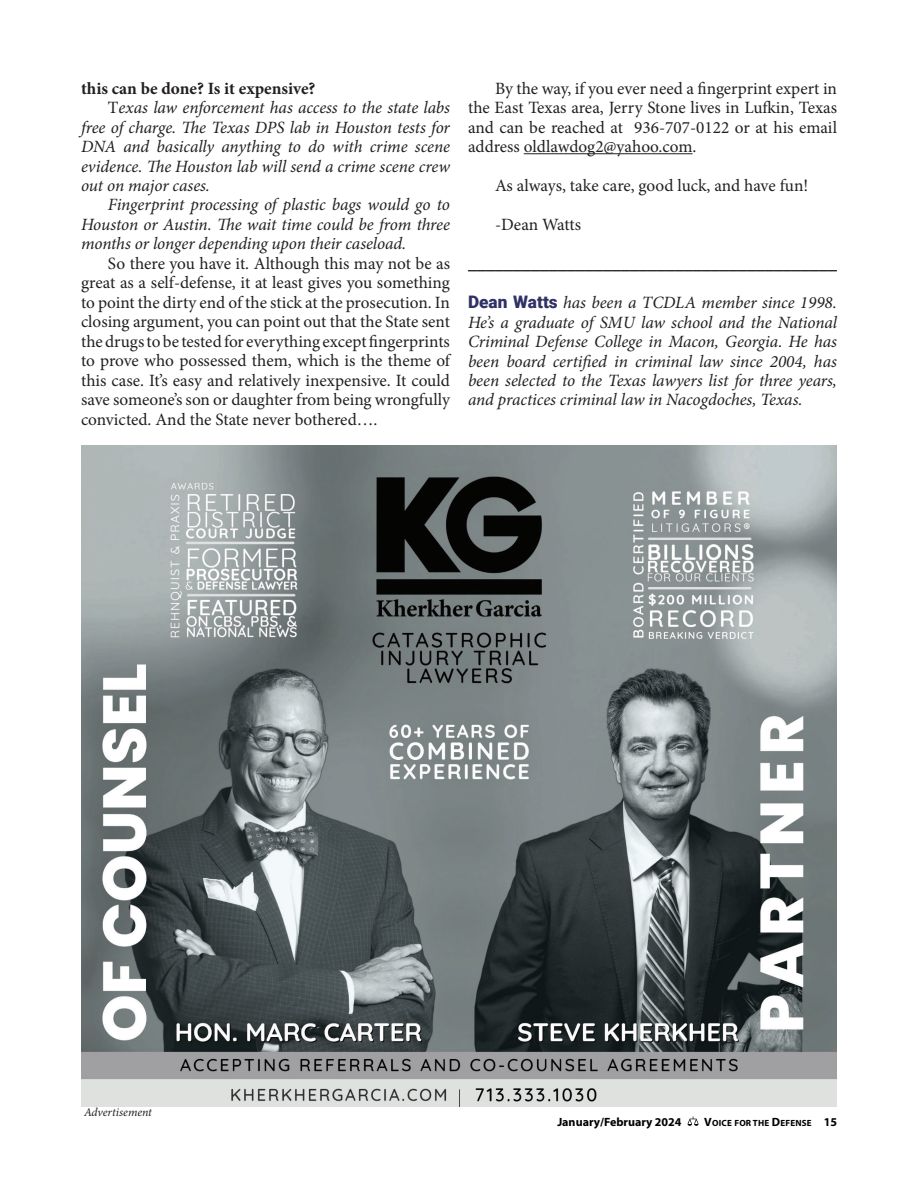
<style>
.page{position:relative;width:918px;height:1188px;background:#fff}
.page>*{position:absolute;margin:0;border:0;box-sizing:border-box;transform-origin:0 0}
.t1{font:17.25px/19.5px "Minion Pro";letter-spacing:-.005em;color:#231f20;text-align:justify}
.t2{font:italic 17.25px/19.5px "Minion Pro";letter-spacing:-.005em;color:#231f20;text-align:justify}
.t3{font:700 17.25px "Minion Pro";color:#231f20}
.t4{font:700 12px "Myriad Pro";color:#000001}
.t5{font:italic 12px "Minion Pro";color:#231f20}
.t6{font:700 9px "Myriad Pro";letter-spacing:.02em;color:#000001}
.s1{font-style:normal}
.s2{font-family:"Roboto";font-weight:900;font-style:normal;color:#303265}
.s3{font-size:12px}
</style>
<div class="page">
<svg style="left:688px;top:1116px;width:11px;height:10px"></svg>
<hr style="left:524px;top:153px;width:169px;height:1px;background:#231f20">
<hr style="left:468px;top:270px;width:369px;height:1px;background:#231f20">
<img style="left:81px;top:446px;width:756px;height:661px">
<p class="t3" style="left:81px;top:76px;width:236px">this can be done? Is it expensive?</p>
<p class="t2" style="left:108px;top:98px;width:344px"><span class="s1">T</span>exas law enforcement has access to the state labs</p>
<p class="t2" style="left:81px;top:117px;width:370px">free of charge. The Texas DPS lab in Houston tests for</p>
<p class="t2" style="left:81px;top:137px;width:371px">DNA and basically anything to do with crime scene</p>
<p class="t2" style="left:81px;top:156px;width:370px">evidence. The Houston lab will send a crime scene crew</p>
<p class="t2" style="left:81px;top:176px;width:131px">out on major cases.</p>
<p class="t2" style="left:108px;top:195px;width:343px">Fingerprint processing of plastic bags would go to</p>
<p class="t2" style="left:81px;top:215px;width:371px">Houston or Austin. The wait time could be from three</p>
<p class="t2" style="left:81px;top:234px;width:327px">months or longer depending upon their caseload.</p>
<p class="t1" style="left:81px;top:254px;width:371px;text-indent:27px">So there you have it. Although this may not be as great as a self-defense, it at least gives you something to point the dirty end of the stick at the prosecution. In closing argument, you can point out that the State sent the drugs to be tested for everything except fingerprints to prove who possessed them, which is the theme of this case. It’s easy and relatively inexpensive. It could save someone’s son or daughter from being wrongfully convicted. And the State never bothered….</p>
<p class="t1" style="left:468px;top:78px;width:371px;text-indent:27px">By the way, if you ever need a fingerprint expert in the East Texas area, Jerry Stone lives in Lufkin, Texas and can be reached at 936-707-0122 or at his email address oldlawdog2@yahoo.com.</p>
<p class="t1" style="left:495px;top:176px;width:315px">As always, take care, good luck, and have fun!</p>
<p class="t1" style="left:495px;top:215px;width:88px">-Dean Watts</p>
<p class="t1" style="left:468px;top:254px;width:370px">_________________________________________</p>
<p class="t2" style="left:468px;top:293px;width:371px"><span class="s2">Dean Watts</span> has been a TCDLA member since 1998.<br>He’s a graduate of SMU law school and the National Criminal Defense College in Macon, Georgia. He has been board certified in criminal law since 2004, has been selected to the Texas lawyers list for three years, and practices criminal law in Nacogdoches, Texas.</p>
<p class="t5" style="left:84px;top:1104px;width:70px">Advertisement</p>
<p class="t4" style="left:557px;top:1114px;width:126px">January/February 2024</p>
<p class="t6" style="left:704px;top:1117px;width:134px"><span class="s3">V</span>OICE FOR THE <span class="s3">D</span>EFENSE <span class="s3">15</span></p>
</div>
